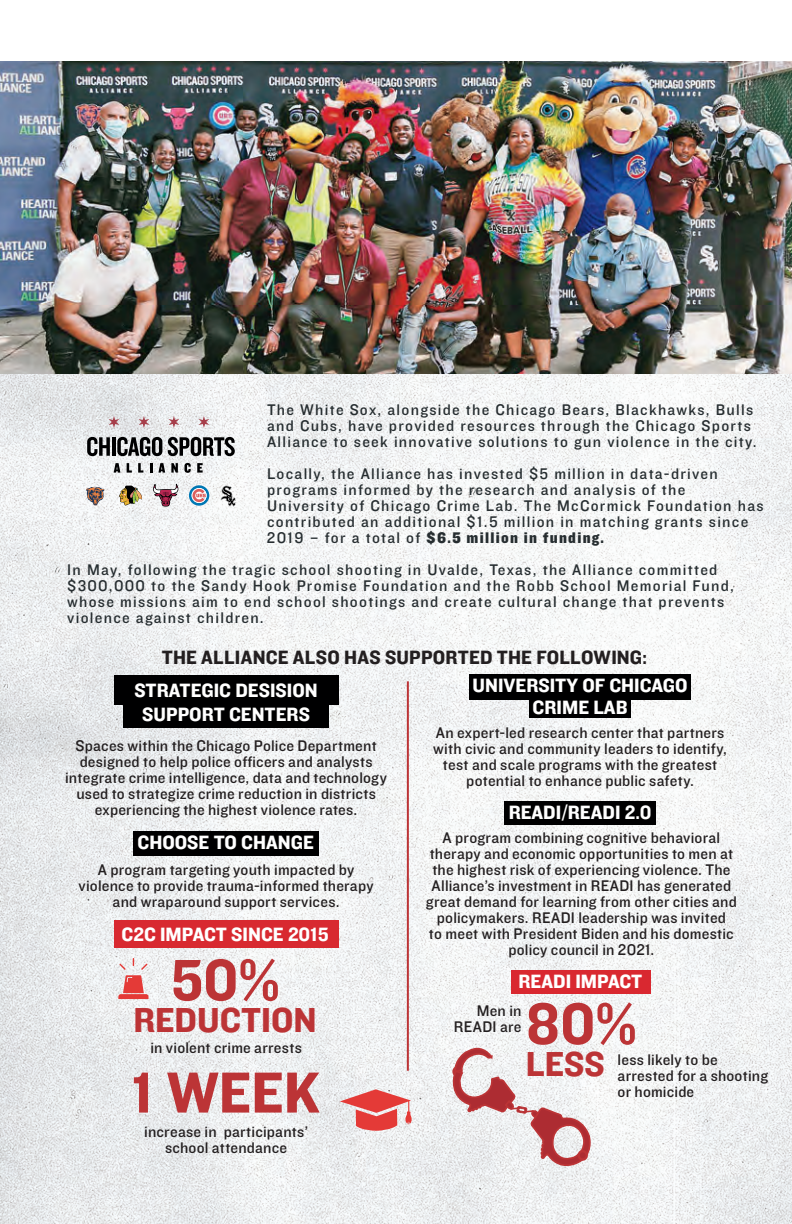
<style>
.page{position:relative;width:792px;height:1224px;background:#fff}
.page>*{position:absolute;margin:0;border:0;box-sizing:border-box;transform-origin:0 0}
.t1{font:60px "Knockout 51 Middleweight";color:#bc3436}
.t2{font:36px "Knockout 51 Middleweight";color:#bc3436}
.t3{font:20px/24px "Knockout 51 Middleweight";color:#fff;text-align:center}
.t4{font:20px "Knockout 51 Middleweight";letter-spacing:.01em;color:#231f20}
.t5{font:16px/16px "Knockout 31 Junior Middlewt";letter-spacing:.015em;color:#231f20;text-align:center}
.t6{font:16px/16px "Knockout 31 Junior Middlewt";letter-spacing:.08em;color:#262d30}
.t7{font:16px "Knockout 71 Full Middlewt";letter-spacing:.08em;color:#262d30}
.s1{font-family:"Knockout 31 Junior Middlewt"}
</style>
<div class="page">
<img style="left:0;top:374px;width:792px;height:850px">
<svg style="left:109px;top:416px;width:10px;height:12px"></svg>
<svg style="left:139px;top:416px;width:10px;height:12px"></svg>
<svg style="left:169px;top:416px;width:10px;height:12px"></svg>
<svg style="left:199px;top:416px;width:10px;height:12px"></svg>
<svg style="left:87px;top:437px;width:23px;height:19px"></svg>
<hr style="left:112px;top:437px;width:3px;height:19px;background:#000001">
<svg style="left:117px;top:437px;width:45px;height:19px"></svg>
<svg style="left:168px;top:437px;width:67px;height:19px"></svg>
<svg style="left:114px;top:463px;width:6px;height:10px"></svg>
<svg style="left:127px;top:463px;width:5px;height:10px"></svg>
<svg style="left:138px;top:463px;width:5px;height:10px"></svg>
<svg style="left:150px;top:463px;width:2px;height:10px"></svg>
<svg style="left:158px;top:463px;width:7px;height:10px"></svg>
<svg style="left:171px;top:463px;width:7px;height:10px"></svg>
<svg style="left:184px;top:463px;width:7px;height:10px"></svg>
<svg style="left:197px;top:463px;width:6px;height:10px"></svg>
<svg style="left:153px;top:483px;width:25px;height:23px"></svg>
<svg style="left:118px;top:485px;width:24px;height:21px"></svg>
<svg style="left:221px;top:486px;width:14px;height:20px"></svg>
<svg style="left:86px;top:487px;width:19px;height:19px"></svg>
<svg style="left:189px;top:485px;width:20px;height:21px"></svg>
<img style="left:0;top:61px;width:792px;height:313px">
<div style="left:123px;top:699px;width:206px;height:29px;background:#000001"></div>
<div style="left:529px;top:694px;width:102px;height:24px;background:#000001"></div>
<div style="left:133px;top:831px;width:186px;height:24px;background:#000001"></div>
<div style="left:114px;top:920px;width:224px;height:27px;background:#d82930"></div>
<div style="left:512px;top:970px;width:139px;height:24px;background:#d92830"></div>
<div style="left:505px;top:801px;width:151px;height:23px;background:#000001"></div>
<div style="left:114px;top:676px;width:224px;height:29px;background:#000001"></div>
<div style="left:470px;top:674px;width:221px;height:26px;background:#000001"></div>
<hr style="left:407px;top:681px;width:2px;height:390px;background:#bc3436">
<svg style="left:340px;top:1089px;width:73px;height:42px"></svg>
<svg style="left:451px;top:1031px;width:146px;height:140px"></svg>
<svg style="left:118px;top:958px;width:31px;height:41px"></svg>
<p class="t6" style="left:267px;top:401px;width:491px">The White Sox, alongside the Chicago Bears, Blackhawks, Bulls and Cubs, have provided resources through the Chicago Sports<br>Alliance to seek innovative solutions to gun violence in the city.</p>
<p class="t6" style="left:267px;top:465px;width:498px">Locally, the Alliance has invested $5 million in data-driven programs informed by the research and analysis of the University of Chicago Crime Lab. The McCormick Foundation has contributed an additional $1.5 million in matching grants since</p>
<p class="t7" style="left:267px;top:527px;width:339px"><span class="s1">2019 – for a total of</span> $6.5 million in funding.</p>
<p class="t6" style="left:67px;top:561px;width:668px">In May, following the tragic school shooting in Uvalde, Texas, the Alliance committed $300,000 to the Sandy Hook Promise Foundation and the Robb School Memorial Fund, whose missions aim to end school shootings and create cultural change that prevents violence against children.</p>
<p class="t4" style="left:162px;top:644px;width:487px">THE ALLIANCE ALSO HAS SUPPORTED THE FOLLOWING:</p>
<p class="t3" style="left:134px;top:678px;width:185px">STRATEGIC DESISION<br>SUPPORT CENTERS</p>
<p class="t3" style="left:473px;top:674px;width:217px;line-height:22px">UNIVERSITY OF CHICAGO<br>CRIME LAB</p>
<p class="t5" style="left:65px;top:737px;width:323px">Spaces within the Chicago Police Department designed to help police officers and analysts integrate crime intelligence, data and technology used to strategize crime reduction in districts experiencing the highest violence rates.</p>
<p class="t3" style="left:138px;top:830px;width:178px">CHOOSE TO CHANGE</p>
<p class="t5" style="left:79px;top:861px;width:297px">A program targeting youth impacted by violence to provide trauma-informed therapy and wraparound support services.</p>
<p class="t3" style="left:122px;top:921px;width:209px">C2C IMPACT SINCE 2015</p>
<h1 class="t1" style="left:171px;top:939px;width:111px">50%</h1>
<h2 class="t2" style="left:133px;top:996px;width:185px">REDUCTION</h2>
<h1 class="t1" style="left:132px;top:1052px;width:190px">1 WEEK</h1>
<p class="t5" style="left:150px;top:1039px;width:153px">in violent crime arrests</p>
<p class="t5" style="left:144px;top:1123px;width:165px">increase in participants’ school attendance</p>
<p class="t5" style="left:433px;top:724px;width:295px">An expert-led research center that partners with civic and community leaders to identify, test and scale programs with the greatest potential to enhance public safety.</p>
<p class="t3" style="left:509px;top:800px;width:144px">READI/READI 2.0</p>
<p class="t5" style="left:426px;top:829px;width:312px">A program combining cognitive behavioral therapy and economic opportunities to men at the highest risk of experiencing violence. The Alliance’s investment in READI has generated great demand for learning from other cities and policymakers. READI leadership was invited<br>to meet with President Biden and his domestic policy council in 2021.</p>
<p class="t3" style="left:519px;top:969px;width:125px">READI IMPACT</p>
<h1 class="t1" style="left:526px;top:983px;width:112px">80%</h1>
<h2 class="t2" style="left:526px;top:1039px;width:81px">LESS</h2>
<p class="t5" style="left:454px;top:1002px;width:69px;text-align:right">Men in<br>READI are</p>
<p class="t5" style="left:618px;top:1051px;width:152px;text-align:left">less likely to be arrested for a shooting or homicide</p>
</div>
